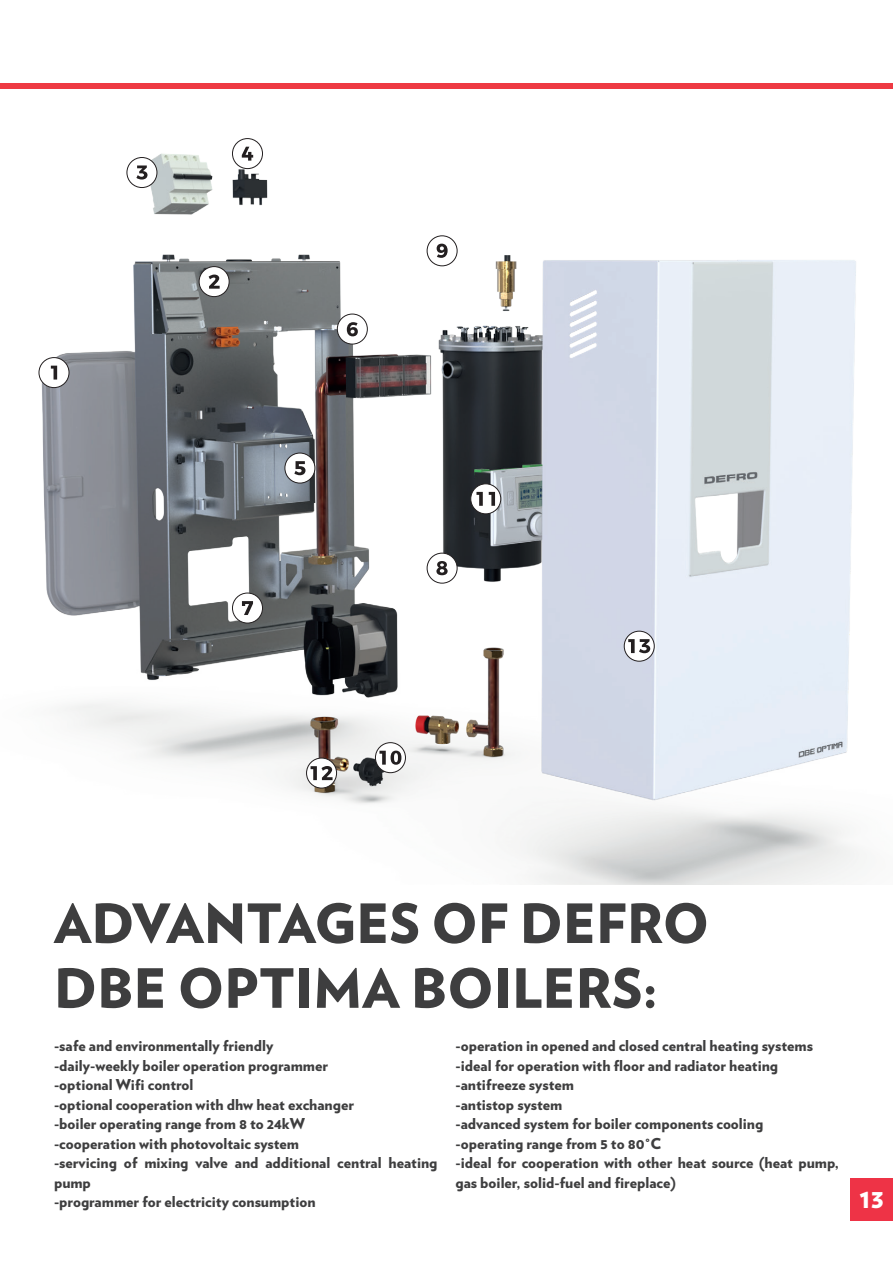
<style>
.page{position:relative;width:893px;height:1263px;background:#fff}
.page>*{position:absolute;margin:0;border:0;box-sizing:border-box;transform-origin:0 0}
.t1{font:900 54px/64.8px "Verlag";color:#3e3e3f}
.t2{font:900 27px "Verlag";color:#fff}
.t3{font:900 15px/19.5px "Verlag";color:#3e3e3f}
</style>
<div class="page">
<div style="left:850px;top:1178px;width:43px;height:42px;background:#ee3346"></div>
<div style="left:0;top:83px;width:893px;height:6px;background:#ee3a43"></div>
<img style="left:38px;top:138px;width:822px;height:747px">
<div style="left:39px;top:358px;width:30px;height:30px;background:#fff;border-radius:50%"></div>
<div style="left:39px;top:357px;width:30px;height:31px;border:1px solid #231f20;border-radius:50%"></div>
<svg style="left:51px;top:366px;width:6px;height:14px"></svg>
<div style="left:199px;top:267px;width:30px;height:30px;background:#fff;border-radius:50%"></div>
<div style="left:199px;top:266px;width:31px;height:31px;border:1px solid #231f20;border-radius:50%"></div>
<svg style="left:209px;top:275px;width:11px;height:14px"></svg>
<div style="left:127px;top:157px;width:30px;height:31px;background:#fff;border-radius:50%"></div>
<div style="left:127px;top:157px;width:30px;height:31px;border:1px solid #231f20;border-radius:50%"></div>
<svg style="left:136px;top:165px;width:12px;height:15px"></svg>
<div style="left:285px;top:453px;width:30px;height:30px;background:#fff;border-radius:50%"></div>
<div style="left:285px;top:453px;width:30px;height:30px;border:1px solid #231f20;border-radius:50%"></div>
<svg style="left:294px;top:461px;width:11px;height:14px"></svg>
<div style="left:232px;top:139px;width:30px;height:30px;background:#fff;border-radius:50%"></div>
<div style="left:232px;top:138px;width:31px;height:31px;border:1px solid #231f20;border-radius:50%"></div>
<svg style="left:242px;top:147px;width:11px;height:14px"></svg>
<div style="left:337px;top:314px;width:30px;height:30px;background:#fff;border-radius:50%"></div>
<div style="left:337px;top:314px;width:31px;height:30px;border:1px solid #231f20;border-radius:50%"></div>
<svg style="left:347px;top:322px;width:11px;height:14px"></svg>
<div style="left:232px;top:593px;width:30px;height:30px;background:#fff;border-radius:50%"></div>
<div style="left:232px;top:593px;width:31px;height:30px;border:1px solid #231f20;border-radius:50%"></div>
<svg style="left:242px;top:601px;width:11px;height:14px"></svg>
<div style="left:427px;top:553px;width:30px;height:30px;background:#fff;border-radius:50%"></div>
<div style="left:427px;top:553px;width:30px;height:30px;border:1px solid #231f20;border-radius:50%"></div>
<svg style="left:436px;top:561px;width:12px;height:14px"></svg>
<svg style="left:471px;top:484px;width:30px;height:30px"></svg>
<div style="left:470px;top:483px;width:31px;height:31px;border:1px solid #231f20;border-radius:50%"></div>
<svg style="left:476px;top:492px;width:19px;height:14px"></svg>
<svg style="left:375px;top:743px;width:30px;height:30px"></svg>
<div style="left:375px;top:742px;width:31px;height:31px;border:1px solid #231f20;border-radius:50%"></div>
<svg style="left:379px;top:751px;width:22px;height:14px"></svg>
<div style="left:427px;top:236px;width:30px;height:30px;background:#fff;border-radius:50%"></div>
<div style="left:427px;top:235px;width:30px;height:31px;border:1px solid #231f20;border-radius:50%"></div>
<svg style="left:437px;top:244px;width:11px;height:14px"></svg>
<svg style="left:307px;top:758px;width:30px;height:30px"></svg>
<div style="left:306px;top:758px;width:31px;height:30px;border:1px solid #231f20;border-radius:50%"></div>
<svg style="left:311px;top:766px;width:22px;height:14px"></svg>
<svg style="left:624px;top:631px;width:30px;height:30px"></svg>
<div style="left:624px;top:631px;width:31px;height:30px;border:1px solid #231f20;border-radius:50%"></div>
<svg style="left:628px;top:639px;width:22px;height:14px"></svg>
<p class="t1" style="left:54px;top:888px;width:657px">ADVANTAGES OF DEFRO<br>DBE OPTIMA BOILERS:</p>
<p class="t3" style="left:54px;top:1035px;width:221px">-safe and environmentally friendly</p>
<p class="t3" style="left:54px;top:1055px;width:276px">-daily-weekly boiler operation programmer</p>
<p class="t3" style="left:54px;top:1074px;width:141px">-optional Wifi control</p>
<p class="t3" style="left:54px;top:1094px;width:301px">-optional cooperation with dhw heat exchanger</p>
<p class="t3" style="left:54px;top:1113px;width:253px">-boiler operating range from 8 to 24kW</p>
<p class="t3" style="left:54px;top:1133px;width:247px">-cooperation with photovoltaic system</p>
<p class="t3" style="left:54px;top:1152px;width:385px">-servicing of mixing valve and additional central heating pump</p>
<p class="t3" style="left:54px;top:1191px;width:263px">-programmer for electricity consumption</p>
<p class="t3" style="left:455px;top:1035px;width:359px">-operation in opened and closed central heating systems</p>
<p class="t3" style="left:455px;top:1055px;width:324px">-ideal for operation with floor and radiator heating</p>
<p class="t3" style="left:455px;top:1074px;width:120px">-antifreeze system</p>
<p class="t3" style="left:455px;top:1094px;width:108px">-antistop system</p>
<p class="t3" style="left:455px;top:1113px;width:309px">-advanced system for boiler components cooling</p>
<p class="t3" style="left:455px;top:1133px;width:207px">-operating range from 5 to 80°C</p>
<p class="t3" style="left:455px;top:1152px;width:385px">-ideal for cooperation with other heat source (heat pump, gas boiler, solid-fuel and fireplace)</p>
<h2 class="t2" style="left:860px;top:1176px;width:26px">13</h2>
</div>
